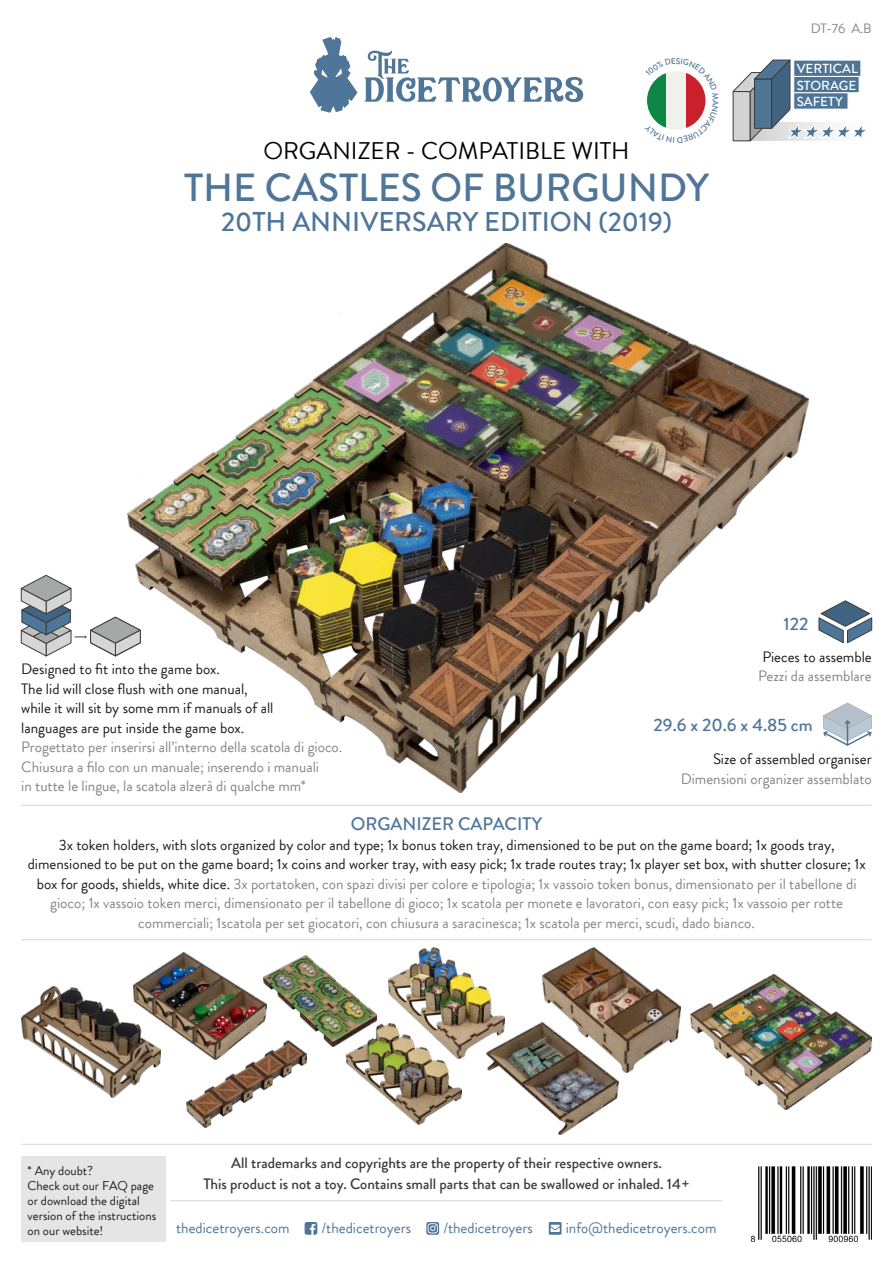
<style>
.page{position:relative;width:893px;height:1263px;background:#fff}
.page>*{position:absolute;margin:0;border:0;box-sizing:border-box;transform-origin:0 0}
.t1{font:500 39px "Brandon Grotesque";color:#4f7599}
.t2{font:500 27px "Brandon Grotesque";color:#4f7599}
.t3{font:24px "Brandon Grotesque";color:#000}
.t4{font:500 18px "Brandon Grotesque";color:#4f7599}
.t5{font:15px/19.5px "Brandon Grotesque";color:#858585;text-align:center}
.t6{font:15px/19.5px "Brandon Grotesque";color:#1a1a1a}
.t7{font:500 15px/21px "Brandon Grotesque";color:#3b3b3a;text-align:center}
.t8{font:15px "Brandon Grotesque";color:#4f7599}
.t9{font:13.5px "Brandon Grotesque";color:#858585}
.t10{font:500 13.05px/16.4px "Brandon Grotesque";color:#fff;text-align:justify}
.t11{font:12.75px/15px "Brandon Grotesque";color:#1a1a1a}
.s1{color:#1a1a1a}
</style>
<div class="page">
<hr style="left:21px;top:1144px;width:851px;height:1px;background:#d6d6d6">
<hr style="left:21px;top:805px;width:851px;height:1px;background:#d6d6d6">
<hr style="left:21px;top:939px;width:851px;height:1px;background:#d6d6d6">
<img style="left:127px;top:243px;width:681px;height:549px">
<svg style="left:823px;top:703px;width:49px;height:43px"></svg>
<svg style="left:819px;top:600px;width:53px;height:43px"></svg>
<svg style="left:364px;top:51px;width:219px;height:51px"></svg>
<svg style="left:310px;top:36px;width:48px;height:77px"></svg>
<hr style="left:171px;top:1200px;width:551px;height:1px;background:#d6d6d6">
<svg style="left:305px;top:1222px;width:12px;height:13px"></svg>
<svg style="left:426px;top:1222px;width:13px;height:13px"></svg>
<svg style="left:549px;top:1222px;width:12px;height:13px"></svg>
<img style="left:750px;top:1167px;width:122px;height:75px">
<svg style="left:20px;top:575px;width:121px;height:82px"></svg>
<img style="left:133px;top:952px;width:130px;height:108px">
<img style="left:21px;top:986px;width:139px;height:112px">
<img style="left:347px;top:1024px;width:115px;height:101px">
<img style="left:389px;top:948px;width:116px;height:110px">
<img style="left:542px;top:948px;width:138px;height:124px">
<img style="left:486px;top:1022px;width:133px;height:112px">
<img style="left:690px;top:974px;width:182px;height:136px">
<img style="left:263px;top:955px;width:114px;height:91px">
<img style="left:187px;top:1040px;width:120px;height:87px">
<svg style="left:733px;top:59px;width:133px;height:83px"></svg>
<div style="left:793px;top:60px;width:68px;height:17px;background:#4f7596"></div>
<div style="left:793px;top:76px;width:66px;height:17px;background:#4f7596;border:1px solid #fff"></div>
<div style="left:793px;top:93px;width:55px;height:16px;background:#4f7596"></div>
<div style="left:21px;top:1156px;width:144px;height:86px;background:#e5e5e5"></div>
<svg style="left:647px;top:71px;width:59px;height:59px"></svg>
<p class="t9" style="left:811px;top:19px;width:63px">DT-76 A.B</p>
<h3 class="t3" style="left:263px;top:134px;width:368px">ORGANIZER - COMPATIBLE WITH</h3>
<h1 class="t1" style="left:184px;top:161px;width:526px">THE CASTLES OF BURGUNDY</h1>
<h2 class="t2" style="left:221px;top:203px;width:452px">20TH ANNIVERSARY EDITION (2019)</h2>
<p class="t10" style="left:797px;top:61px;width:62px">VERTICAL STORAGE SAFETY</p>
<p class="t6" style="left:21px;top:660px;width:254px">Designed to fit into the game box.<br>The lid will close flush with one manual, while it will sit by some mm if manuals of all languages are put inside the game box.</p>
<p class="t5" style="left:21px;top:738px;width:323px;text-align:left">Progettato per inserirsi all’interno della scatola di gioco.<br>Chiusura a filo con un manuale; inserendo i manuali<br>in tutte le lingue, la scatola alzerà di qualche mm*</p>
<p class="t4" style="left:783px;top:611px;width:26px">122</p>
<p class="t6" style="left:762px;top:647px;width:111px">Pieces to assemble</p>
<p class="t5" style="left:758px;top:667px;width:115px">Pezzi da assemblare</p>
<p class="t4" style="left:654px;top:712px;width:161px">29.6 x 20.6 x 4.85 cm</p>
<p class="t6" style="left:713px;top:749px;width:160px">Size of assembled organiser</p>
<p class="t5" style="left:681px;top:769px;width:193px">Dimensioni organizer assemblato</p>
<p class="t4" style="left:351px;top:811px;width:193px">ORGANIZER CAPACITY</p>
<p class="t5" style="left:28px;top:835px;width:839px"><span class="s1">3x token holders, with slots organized by color and type; 1x bonus token tray, dimensioned to be put on the game board; 1x goods tray, dimensioned to be put on the game board; 1x coins and worker tray, with easy pick; 1x trade routes tray; 1x player set box, with shutter closure; 1x box for goods, shields, white dice.</span> 3x portatoken, con spazi divisi per colore e tipologia; 1x vassoio token bonus, dimensionato per il tabellone di gioco; 1x vassoio token merci, dimensionato per il tabellone di gioco; 1x scatola per monete e lavoratori, con easy pick; 1x vassoio per rotte commerciali; 1scatola per set giocatori, con chiusura a saracinesca; 1x scatola per merci, scudi, dado bianco.</p>
<p class="t11" style="left:28px;top:1163px;width:130px">* Any doubt?<br>Check out our FAQ page or download the digital version of the instructions on our website!</p>
<p class="t7" style="left:203px;top:1152px;width:488px">All trademarks and copyrights are the property of their respective owners.<br>This product is not a toy. Contains small parts that can be swallowed or inhaled. 14+</p>
<p class="t8" style="left:176px;top:1217px;width:115px">thedicetroyers.com</p>
<p class="t8" style="left:322px;top:1217px;width:91px">/thedicetroyers</p>
<p class="t8" style="left:443px;top:1217px;width:91px">/thedicetroyers</p>
<p class="t8" style="left:566px;top:1217px;width:152px">info@thedicetroyers.com</p>
</div>
